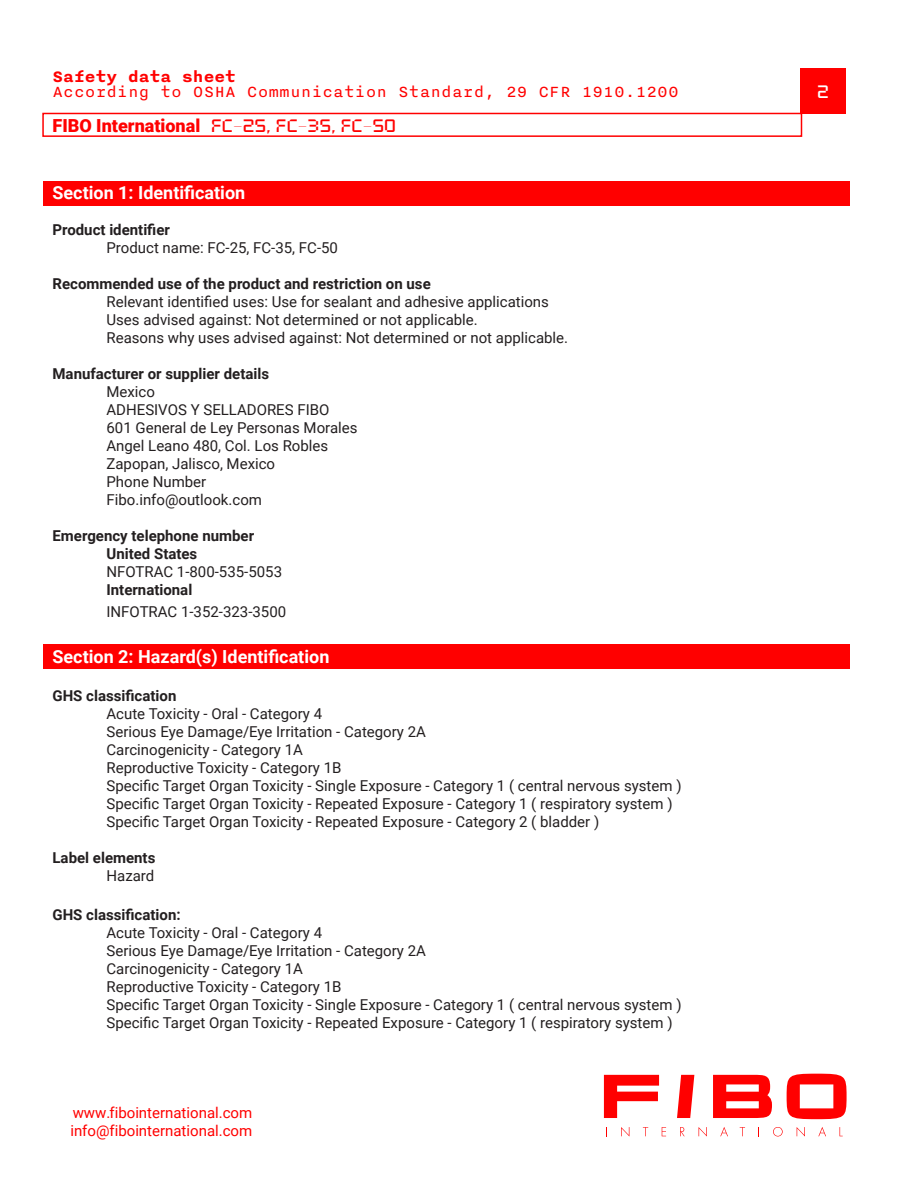
<style>
.page{position:relative;width:918px;height:1188px;background:#fff}
.page>*{position:absolute;margin:0;border:0;box-sizing:border-box;transform-origin:0 0}
.t1{font:700 18px "Roboto";color:#fff}
.t2{font:18px "Nitti";color:#f00}
.t3{font:900 18px "Roboto";color:#f00}
.t4{font:700 18px "Nitti";color:#f00}
.t5{font:18px "NEOPIXEL";color:#fff}
.t6{font:15px "Roboto";color:#231f20}
.t7{font:700 15px "Roboto";color:#231f20}
.t8{font:15px/18px "Roboto";color:#f00}
.s1{font-family:"NEOPIXEL";font-weight:400}
</style>
<div class="page">
<svg style="left:604px;top:1075px;width:55px;height:43px"></svg>
<svg style="left:677px;top:1075px;width:17px;height:43px"></svg>
<svg style="left:713px;top:1075px;width:59px;height:43px"></svg>
<svg style="left:787px;top:1074px;width:60px;height:45px"></svg>
<svg style="left:621px;top:1127px;width:8px;height:10px"></svg>
<svg style="left:643px;top:1127px;width:5px;height:9px"></svg>
<svg style="left:662px;top:1127px;width:4px;height:9px"></svg>
<svg style="left:680px;top:1127px;width:5px;height:9px"></svg>
<svg style="left:699px;top:1127px;width:8px;height:10px"></svg>
<svg style="left:720px;top:1127px;width:8px;height:9px"></svg>
<svg style="left:740px;top:1127px;width:5px;height:9px"></svg>
<svg style="left:773px;top:1127px;width:10px;height:9px"></svg>
<svg style="left:797px;top:1127px;width:8px;height:10px"></svg>
<svg style="left:818px;top:1127px;width:8px;height:9px"></svg>
<div style="left:800px;top:68px;width:46px;height:45px;background:#f00"></div>
<div style="left:42px;top:113px;width:760px;height:24px;border:2px solid #f00"></div>
<div style="left:43px;top:181px;width:806px;height:24px;background:#f00"></div>
<div style="left:43px;top:645px;width:806px;height:24px;background:#f00"></div>
<p class="t4" style="left:53px;top:66px;width:185px">Safety data sheet</p>
<p class="t2" style="left:53px;top:81px;width:628px">According to OSHA Communication Standard, 29 CFR 1910.1200</p>
<p class="t3" style="left:53px;top:113px;width:345px">FIBO International <span class="s1">FC-25, FC-35, FC-50</span></p>
<p class="t1" style="left:53px;top:180px;width:194px">Section 1: Identification</p>
<p class="t7" style="left:53px;top:219px;width:119px">Product identifier</p>
<p class="t6" style="left:107px;top:237px;width:233px">Product name: FC-25, FC-35, FC-50</p>
<p class="t7" style="left:53px;top:273px;width:380px">Recommended use of the product and restriction on use</p>
<p class="t6" style="left:107px;top:291px;width:444px">Relevant identified uses: Use for sealant and adhesive applications</p>
<p class="t6" style="left:107px;top:309px;width:373px">Uses advised against: Not determined or not applicable.</p>
<p class="t6" style="left:107px;top:327px;width:463px">Reasons why uses advised against: Not determined or not applicable.</p>
<p class="t7" style="left:53px;top:363px;width:218px">Manufacturer or supplier details</p>
<p class="t6" style="left:107px;top:381px;width:50px">Mexico</p>
<p class="t6" style="left:107px;top:399px;width:224px">ADHESIVOS Y SELLADORES FIBO</p>
<p class="t6" style="left:107px;top:417px;width:253px">601 General de Ley Personas Morales</p>
<p class="t6" style="left:107px;top:435px;width:223px">Angel Leano 480, Col. Los Robles</p>
<p class="t6" style="left:107px;top:453px;width:170px">Zapopan, Jalisco, Mexico</p>
<p class="t6" style="left:107px;top:471px;width:101px">Phone Number</p>
<p class="t6" style="left:107px;top:489px;width:157px">Fibo.info@outlook.com</p>
<p class="t7" style="left:53px;top:525px;width:203px">Emergency telephone number</p>
<p class="t7" style="left:107px;top:543px;width:92px">United States</p>
<p class="t6" style="left:107px;top:561px;width:177px">NFOTRAC 1-800-535-5053</p>
<p class="t7" style="left:107px;top:579px;width:87px">International</p>
<p class="t6" style="left:107px;top:601px;width:181px">INFOTRAC 1-352-323-3500</p>
<p class="t1" style="left:53px;top:644px;width:278px">Section 2: Hazard(s) Identification</p>
<p class="t7" style="left:53px;top:685px;width:125px">GHS classification</p>
<p class="t6" style="left:107px;top:703px;width:217px">Acute Toxicity - Oral - Category 4</p>
<p class="t6" style="left:107px;top:721px;width:321px">Serious Eye Damage/Eye Irritation - Category 2A</p>
<p class="t6" style="left:107px;top:739px;width:198px">Carcinogenicity - Category 1A</p>
<p class="t6" style="left:107px;top:757px;width:237px">Reproductive Toxicity - Category 1B</p>
<p class="t6" style="left:107px;top:775px;width:577px">Specific Target Organ Toxicity - Single Exposure - Category 1 ( central nervous system )</p>
<p class="t6" style="left:107px;top:793px;width:568px">Specifi c Target Organ Toxicity - Repeated Exposure - Category 1 ( respiratory system )</p>
<p class="t6" style="left:107px;top:811px;width:494px">Specific Target Organ Toxicity - Repeated Exposure - Category 2 ( bladder )</p>
<p class="t7" style="left:53px;top:847px;width:104px">Label elements</p>
<p class="t6" style="left:107px;top:865px;width:49px">Hazard</p>
<p class="t7" style="left:53px;top:905px;width:130px">GHS classification:</p>
<p class="t6" style="left:107px;top:923px;width:217px">Acute Toxicity - Oral - Category 4</p>
<p class="t6" style="left:107px;top:941px;width:321px">Serious Eye Damage/Eye Irritation - Category 2A</p>
<p class="t6" style="left:107px;top:959px;width:198px">Carcinogenicity - Category 1A</p>
<p class="t6" style="left:107px;top:977px;width:237px">Reproductive Toxicity - Category 1B</p>
<p class="t6" style="left:107px;top:995px;width:577px">Specific Target Organ Toxicity - Single Exposure - Category 1 ( central nervous system )</p>
<p class="t6" style="left:107px;top:1013px;width:568px">Specifi c Target Organ Toxicity - Repeated Exposure - Category 1 ( respiratory system )</p>
<p class="t8" style="left:70px;top:1103px;width:183px">www.fibointernational.com info@fibointernational.com</p>
<p class="t5" style="left:817px;top:82px;width:13px">2</p>
</div>
